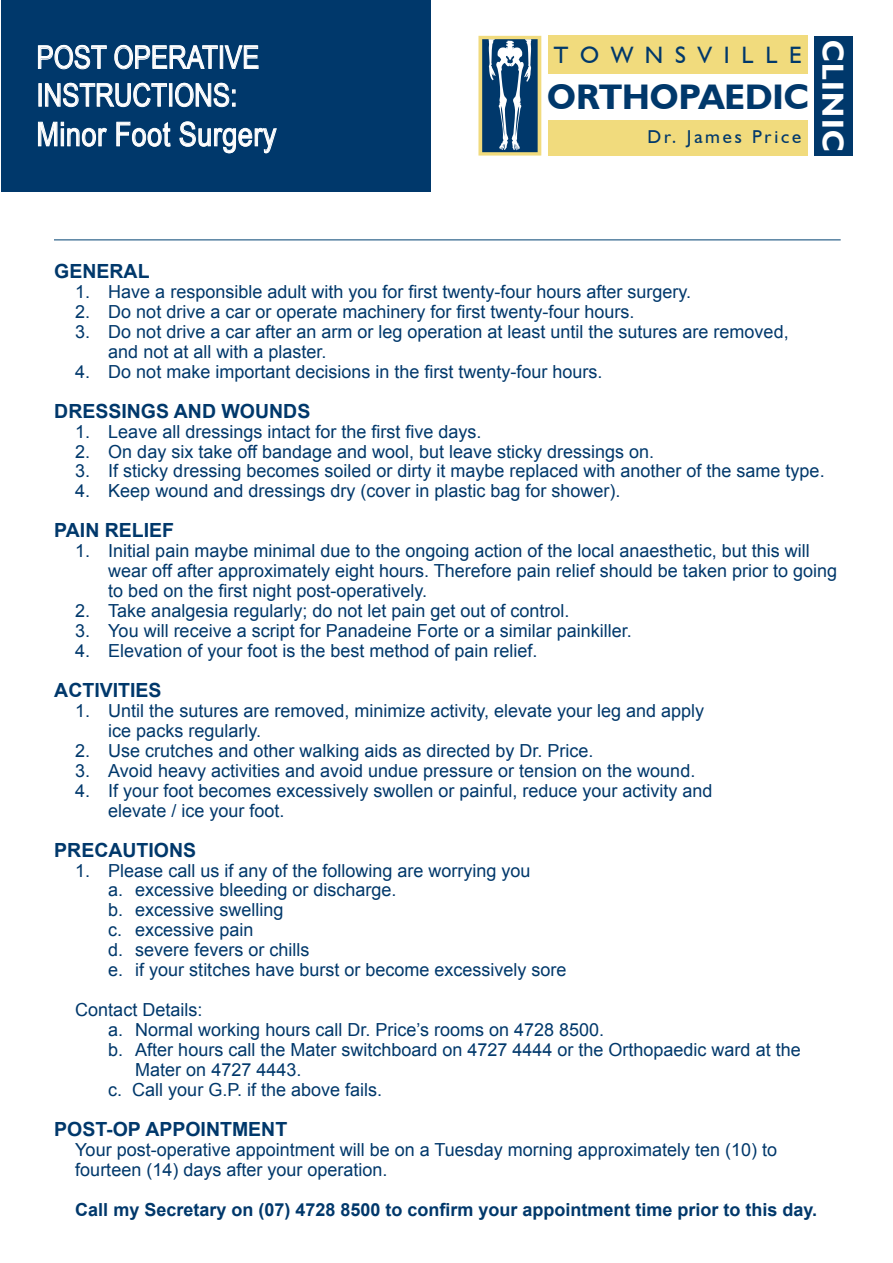
<style>
.page{position:relative;width:893px;height:1263px;background:#fff}
.page>*{position:absolute;margin:0;border:0;box-sizing:border-box;transform-origin:0 0}
.t1{font:700 35.55px "Humanist 521 BT";color:#00386b}
.t2{font:33px "Arial Narrow";letter-spacing:.015em;color:#fff}
.t3{font:31.5px/37.8px "Arial Narrow";color:#fff}
.t4{font:700 30.45px "Humanist 521 BT";letter-spacing:.05em;color:#fff}
.t5{font:23.7px "Humanist 521 BT";letter-spacing:.5em;color:#00386b}
.t6{font:700 19.5px "Arial";color:#00386b}
.t7{font:18.6px "Humanist 521 BT";letter-spacing:.15em;color:#00386b}
.t8{font:18px/20px "Arial";color:#00386b}
.t9{font:700 18px "Arial";color:#00386b}
</style>
<div class="page">
<div style="left:814px;top:36px;width:39px;height:119px;background:#00386b"></div>
<div style="left:548px;top:120px;width:260px;height:36px;background:#f1db7d"></div>
<svg style="left:478px;top:36px;width:63px;height:120px;background:#557689"></svg>
<div style="left:548px;top:36px;width:260px;height:38px;background:#f1db7d"></div>
<div style="left:1px;top:0;width:429px;height:191px;background:#00386b"></div>
<hr style="left:54px;top:239px;width:787px;height:1px;background:#004272">
<svg style="left:38px;top:45px;width:69px;height:25px"></svg>
<svg style="left:114px;top:45px;width:104px;height:25px"></svg>
<div style="left:220px;top:46px;width:3px;height:23px;border:1px solid #fff"></div>
<svg style="left:224px;top:45px;width:35px;height:24px"></svg>
<div style="left:39px;top:83px;width:3px;height:24px;border:1px solid #fff"></div>
<svg style="left:45px;top:83px;width:122px;height:24px"></svg>
<div style="left:169px;top:83px;width:3px;height:24px;border:1px solid #fff"></div>
<svg style="left:175px;top:83px;width:60px;height:24px"></svg>
<svg style="left:38px;top:121px;width:69px;height:26px"></svg>
<svg style="left:116px;top:121px;width:55px;height:26px"></svg>
<svg style="left:179px;top:121px;width:98px;height:33px"></svg>
<h3 class="t3" style="left:36px;top:37px;width:225px">POST OPERATIVE<br>INSTRUCTIONS:</h3>
<h2 class="t2" style="left:36px;top:110px;width:242px">Minor Foot Surgery</h2>
<h3 class="t5" style="left:554px;top:40px;width:250px">TOWNSVILLE</h3>
<h1 class="t1" style="left:547px;top:75px;width:263px">ORTHOPAEDIC</h1>
<p class="t7" style="left:647px;top:125px;width:155px">Dr. James Price</p>
<h3 class="t4" style="left:852px;top:40px;width:113px;rotate:90deg">CLINIC</h3>
<p class="t6" style="left:54px;top:258px;width:97px">GENERAL</p>
<p class="t8" style="left:75px;top:282px;width:617px">1. Have a responsible adult with you for first twenty-four hours after surgery.</p>
<p class="t8" style="left:75px;top:302px;width:561px">2. Do not drive a car or operate machinery for first twenty-four hours.</p>
<p class="t8" style="left:108px;top:322px;width:682px;text-indent:-33px">3. Do not drive a car after an arm or leg operation at least until the sutures are removed, and not at all with a plaster.</p>
<p class="t8" style="left:75px;top:362px;width:529px">4. Do not make important decisions in the first twenty-four hours.</p>
<p class="t6" style="left:54px;top:398px;width:258px">DRESSINGS AND WOUNDS</p>
<p class="t8" style="left:75px;top:421px;width:408px">1. Leave all dressings intact for the first five days.</p>
<p class="t8" style="left:75px;top:441px;width:580px">2. On day six take off bandage and wool, but leave sticky dressings on.</p>
<p class="t8" style="left:75px;top:461px;width:751px">3. If sticky dressing becomes soiled or dirty it maybe replaced with another of the same type.</p>
<p class="t8" style="left:75px;top:481px;width:547px">4. Keep wound and dressings dry (cover in plastic bag for shower).</p>
<p class="t6" style="left:54px;top:518px;width:121px">PAIN RELIEF</p>
<p class="t8" style="left:108px;top:541px;width:730px;text-indent:-33px">1. Initial pain maybe minimal due to the ongoing action of the local anaesthetic, but this will wear off after approximately eight hours. Therefore pain relief should be taken prior to going to bed on the first night post-operatively.</p>
<p class="t8" style="left:75px;top:601px;width:496px">2. Take analgesia regularly; do not let pain get out of control.</p>
<p class="t8" style="left:75px;top:621px;width:558px">3. You will receive a script for Panadeine Forte or a similar painkiller.</p>
<p class="t8" style="left:75px;top:641px;width:464px">4. Elevation of your foot is the best method of pain relief.</p>
<p class="t6" style="left:54px;top:677px;width:109px">ACTIVITIES</p>
<p class="t8" style="left:108px;top:701px;width:597px;text-indent:-33px">1. Until the sutures are removed, minimize activity, elevate your leg and apply ice packs regularly.</p>
<p class="t8" style="left:75px;top:741px;width:520px">2. Use crutches and other walking aids as directed by Dr. Price.</p>
<p class="t8" style="left:75px;top:761px;width:621px">3. Avoid heavy activities and avoid undue pressure or tension on the wound.</p>
<p class="t8" style="left:108px;top:780px;width:606px;text-indent:-33px">4. If your foot becomes excessively swollen or painful, reduce your activity and elevate / ice your foot.</p>
<p class="t6" style="left:54px;top:837px;width:143px">PRECAUTIONS</p>
<p class="t8" style="left:108px;top:860px;width:460px;text-indent:-33px">1. Please call us if any of the following are worrying you<br>a. excessive bleeding or discharge.<br>b. excessive swelling<br>c. excessive pain<br>d. severe fevers or chills<br>e. if your stitches have burst or become excessively sore</p>
<p class="t8" style="left:75px;top:1000px;width:129px">Contact Details:</p>
<p class="t8" style="left:108px;top:1020px;width:497px">a. Normal working hours call Dr. Price’s rooms on 4728 8500.</p>
<p class="t8" style="left:108px;top:1040px;width:694px">b. After hours call the Mater switchboard on 4727 4444 or the Orthopaedic ward at the</p>
<p class="t8" style="left:135px;top:1060px;width:168px">Mater on 4727 4443.</p>
<p class="t8" style="left:108px;top:1080px;width:275px">c. Call your G.P. if the above fails.</p>
<p class="t6" style="left:54px;top:1116px;width:234px">POST-OP APPOINTMENT</p>
<p class="t8" style="left:75px;top:1140px;width:703px">Your post-operative appointment will be on a Tuesday morning approximately ten (10) to fourteen (14) days after your operation.</p>
<p class="t9" style="left:75px;top:1197px;width:743px">Call my Secretary on (07) 4728 8500 to confirm your appointment time prior to this day.</p>
</div>
